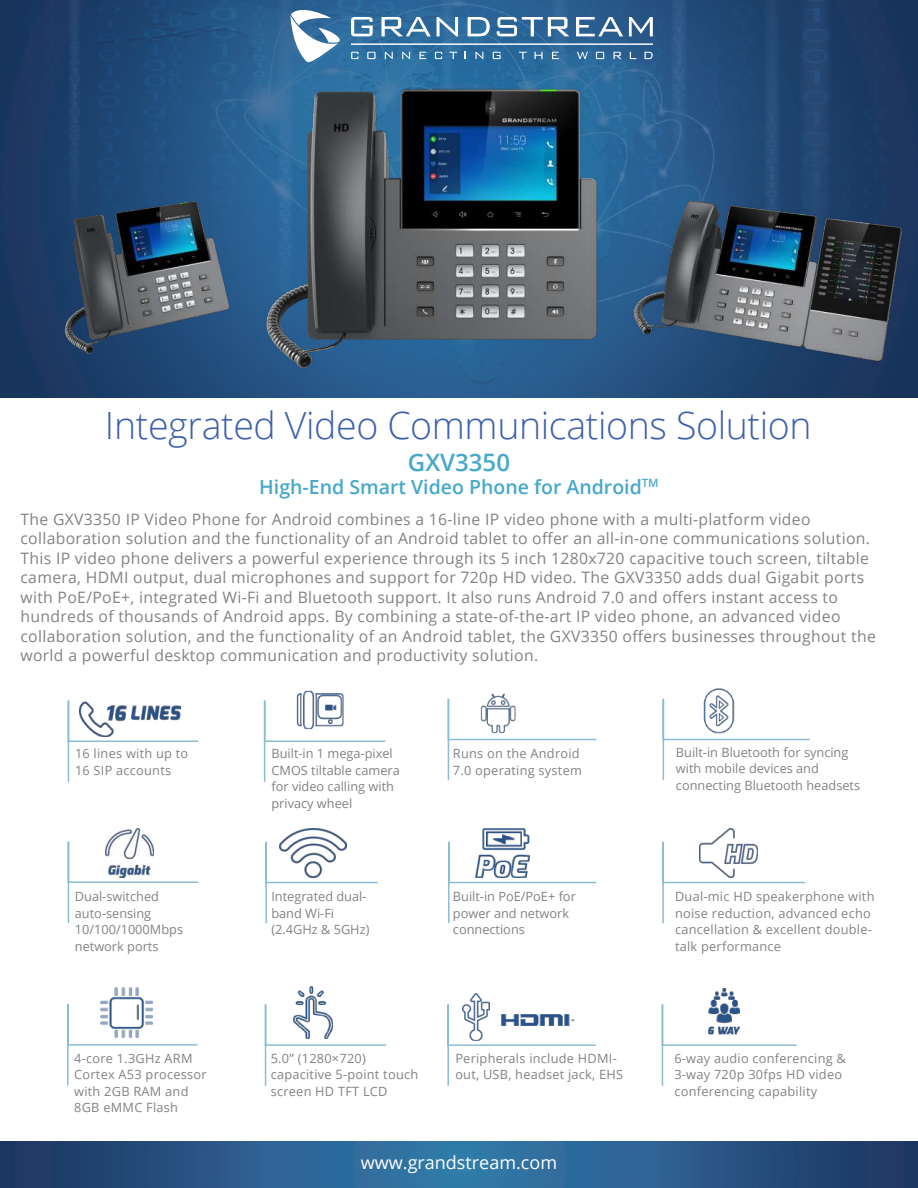
<style>
.page{position:relative;width:918px;height:1188px;background:#fff}
.page>*{position:absolute;margin:0;border:0;box-sizing:border-box;transform-origin:0 0}
.t1{font:300 37.5px "Open Sans";letter-spacing:-.01em;color:#3e60ac}
.t2{font:600 24px "Open Sans";color:#46a8ca}
.t3{font:600 19.5px "Open Sans";color:#46a8ca}
.t4{font:18px "Open Sans";color:#fff}
.t5{font:15.75px/19.5px "Open Sans";letter-spacing:.02em;color:#808285}
.t6{font:12.75px/16.5px "Open Sans";letter-spacing:.02em;color:#808285}
.t7{font:12.75px/16.5px "Open Sans";color:#808285}
</style>
<div class="page">
<img style="left:0;top:0;width:918px;height:397px">
<img style="left:247px;top:80px;width:383px;height:302px">
<svg style="left:291px;top:10px;width:49px;height:52px"></svg>
<svg style="left:351px;top:17px;width:22px;height:19px"></svg>
<svg style="left:382px;top:17px;width:49px;height:19px"></svg>
<svg style="left:437px;top:17px;width:21px;height:19px"></svg>
<svg style="left:468px;top:17px;width:22px;height:19px"></svg>
<svg style="left:497px;top:17px;width:72px;height:19px"></svg>
<svg style="left:576px;top:17px;width:47px;height:19px"></svg>
<svg style="left:629px;top:17px;width:24px;height:19px"></svg>
<svg style="left:351px;top:52px;width:7px;height:7px"></svg>
<svg style="left:367px;top:52px;width:9px;height:7px"></svg>
<svg style="left:385px;top:52px;width:8px;height:7px"></svg>
<svg style="left:402px;top:52px;width:8px;height:7px"></svg>
<svg style="left:420px;top:52px;width:6px;height:7px"></svg>
<svg style="left:435px;top:52px;width:7px;height:7px"></svg>
<svg style="left:449px;top:52px;width:8px;height:7px"></svg>
<svg style="left:476px;top:52px;width:7px;height:7px"></svg>
<svg style="left:493px;top:52px;width:8px;height:7px"></svg>
<svg style="left:519px;top:52px;width:8px;height:7px"></svg>
<svg style="left:535px;top:52px;width:8px;height:7px"></svg>
<svg style="left:552px;top:52px;width:7px;height:7px"></svg>
<svg style="left:645px;top:52px;width:8px;height:7px"></svg>
<svg style="left:596px;top:52px;width:8px;height:7px"></svg>
<svg style="left:614px;top:52px;width:7px;height:7px"></svg>
<svg style="left:630px;top:52px;width:6px;height:7px"></svg>
<svg style="left:577px;top:52px;width:11px;height:7px"></svg>
<hr style="left:351px;top:44px;width:302px;height:1px;background:#fff">
<img style="left:109px;top:828px;width:42px;height:12px">
<img style="left:296px;top:690px;width:48px;height:9px">
<img style="left:491px;top:693px;width:14px;height:4px">
<img style="left:715px;top:828px;width:20px;height:12px">
<img style="left:705px;top:688px;width:28px;height:9px">
<img style="left:283px;top:828px;width:61px;height:12px">
<img style="left:482px;top:828px;width:48px;height:12px">
<svg style="left:0;top:1142px;width:918px;height:46px;background:#295988"></svg>
<svg style="left:67px;top:700px;width:132px;height:82px"></svg>
<svg style="left:263px;top:699px;width:123px;height:83px"></svg>
<svg style="left:447px;top:697px;width:150px;height:84px"></svg>
<svg style="left:662px;top:697px;width:148px;height:84px"></svg>
<svg style="left:67px;top:840px;width:132px;height:83px"></svg>
<svg style="left:265px;top:840px;width:113px;height:84px"></svg>
<svg style="left:448px;top:840px;width:149px;height:84px"></svg>
<svg style="left:662px;top:840px;width:144px;height:84px"></svg>
<img style="left:101px;top:988px;width:51px;height:15px">
<img style="left:710px;top:988px;width:28px;height:15px">
<img style="left:295px;top:986px;width:32px;height:17px">
<svg style="left:67px;top:1003px;width:131px;height:83px"></svg>
<svg style="left:264px;top:1003px;width:123px;height:83px"></svg>
<svg style="left:447px;top:1004px;width:149px;height:82px"></svg>
<svg style="left:661px;top:1003px;width:136px;height:83px"></svg>
<img style="left:463px;top:993px;width:27px;height:47px">
<img style="left:589px;top:181px;width:329px;height:188px">
<img style="left:26px;top:186px;width:221px;height:178px">
<h1 class="t1" style="left:105px;top:400px;width:708px">Integrated Video Communications Solution</h1>
<h2 class="t2" style="left:408px;top:446px;width:104px">GXV3350</h2>
<p class="t3" style="left:259px;top:473px;width:401px">High-End Smart Video Phone for Android<sup>TM</sup></p>
<p class="t5" style="left:21px;top:509px;width:857px">The GXV3350 IP Video Phone for Android combines a 16-line IP video phone with a multi-platform video collaboration solution and the functionality of an Android tablet to offer an all-in-one communications solution.<br>This IP video phone delivers a powerful experience through its 5 inch 1280x720 capacitive touch screen, tiltable camera, HDMI output, dual microphones and support for 720p HD video. The GXV3350 adds dual Gigabit ports with PoE/PoE+, integrated Wi-Fi and Bluetooth support. It also runs Android 7.0 and offers instant access to hundreds of thousands of Android apps. By combining a state-of-the-art IP video phone, an advanced video collaboration solution, and the functionality of an Android tablet, the GXV3350 offers businesses throughout the world a powerful desktop communication and productivity solution.</p>
<p class="t6" style="left:75px;top:745px;width:115px">16 lines with up to<br>16 SIP accounts</p>
<p class="t7" style="left:271px;top:745px;width:130px">Built-in 1 mega-pixel<br>CMOS tiltable camera for video calling with privacy wheel</p>
<p class="t6" style="left:453px;top:745px;width:131px">Runs on the Android<br>7.0 operating system</p>
<p class="t7" style="left:676px;top:743px;width:186px">Built-in Bluetooth for syncing with mobile devices and connecting Bluetooth headsets</p>
<p class="t7" style="left:75px;top:888px;width:110px">Dual-switched auto-sensing<br>10/100/1000Mbps network ports</p>
<p class="t7" style="left:271px;top:888px;width:100px">Integrated dual&shy;band Wi-Fi (2.4GHz &amp; 5GHz)</p>
<p class="t7" style="left:453px;top:888px;width:124px">Built-in PoE/PoE+ for power and network connections</p>
<p class="t6" style="left:675px;top:888px;width:201px">Dual-mic HD speakerphone with noise reduction, advanced echo cancellation &amp; excellent double&shy;talk performance</p>
<p class="t6" style="left:74px;top:1049px;width:134px">4-core 1.3GHz ARM<br>Cortex A53 processor with 2GB RAM and<br>8GB eMMC Flash</p>
<p class="t6" style="left:271px;top:1049px;width:149px">5.0” (1280×720) capacitive 5-point touch screen HD TFT LCD</p>
<p class="t6" style="left:455px;top:1049px;width:169px">Peripherals include HDMI&shy;out, USB, headset jack, EHS</p>
<p class="t6" style="left:674px;top:1049px;width:173px">6-way audio conferencing &amp;<br>3-way 720p 30fps HD video conferencing capability</p>
<p class="t4" style="left:361px;top:1151px;width:198px">www.grandstream.com</p>
</div>
